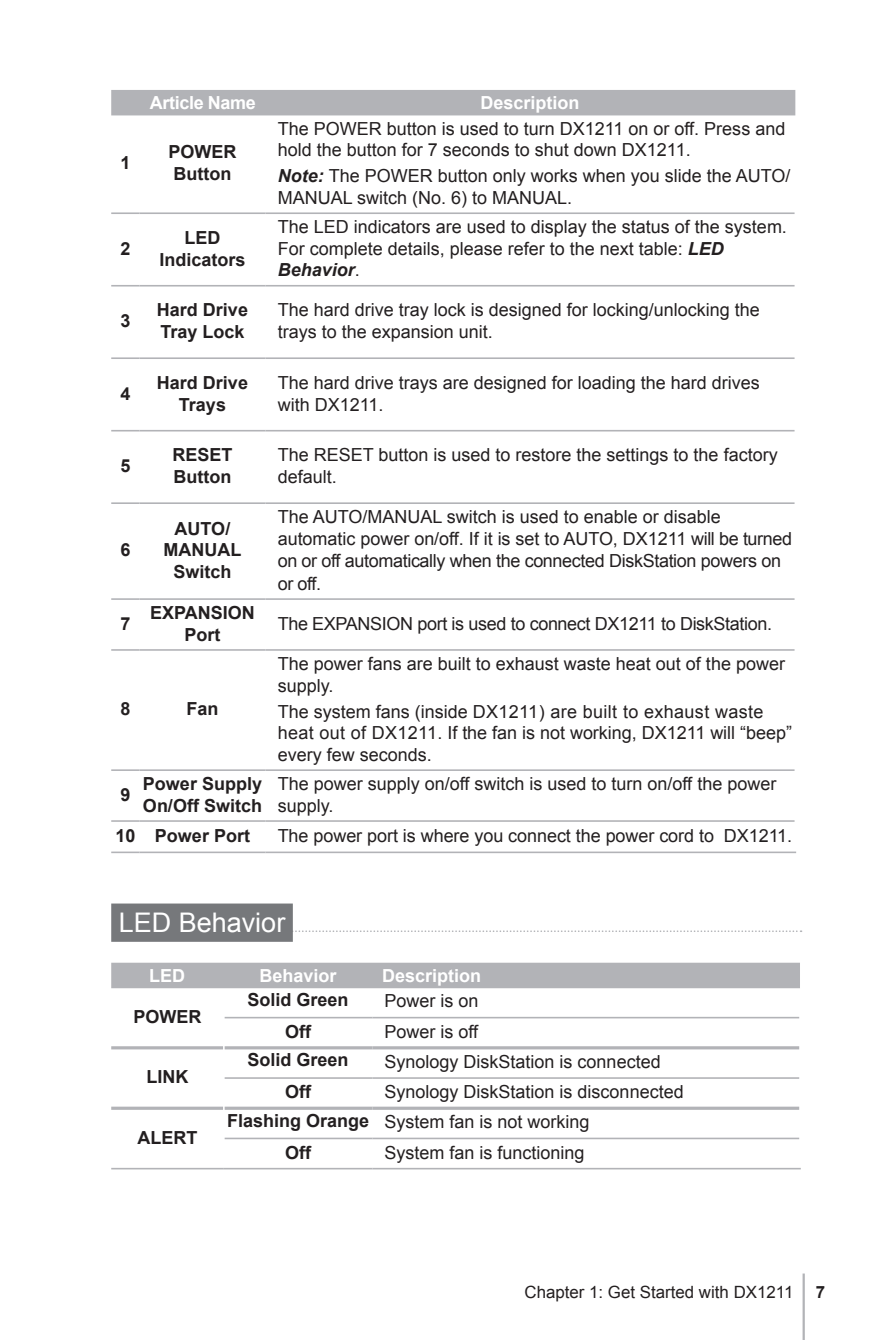
<style>
.page{position:relative;width:893px;height:1340px;background:#fff}
.page>*{position:absolute;margin:0;border:0;box-sizing:border-box;transform-origin:0 0}
.H1-sidebar{font:27px "Arial";color:#fff}
.xBody{font:18px/21.6px "Arial";color:#231f20}
.xBody-2{font:18px/22.3px "Arial";letter-spacing:-.02em;color:#231f20}
.xBodyCenterBold{font:700 18px/21.6px "Arial";color:#231f20}
.XHeadCenter{font:700 18px "Arial";color:#fff}
.XHeadCenter-2{font:700 18px "Arial";letter-spacing:-.02em;color:#fff}
.xHead{font:700 18px "Arial";color:#fff}
.FooterLeft{font:16.88px "Arial";color:#231f20}
.FooterLeft-2{font:700 16.88px "Arial";color:#231f20}
.s1{font-weight:700;font-style:italic}
</style>
<div class="page">
<hr style="left:802px;top:1273px;width:3px;height:66px;background:#b2b3b7">
<svg style="left:293px;top:930px;width:508px;height:2px"></svg>
<div style="left:111px;top:903px;width:182px;height:38px;background:#76787b"></div>
<div style="left:111px;top:90px;width:684px;height:25px;background:#b2b3b7"></div>
<hr style="left:266px;top:212px;width:528px;height:2px;background:#b2b3b7">
<hr style="left:266px;top:357px;width:528px;height:2px;background:#b2b3b7">
<hr style="left:266px;top:430px;width:528px;height:1px;background:#b2b3b7">
<hr style="left:266px;top:502px;width:528px;height:2px;background:#b2b3b7">
<hr style="left:266px;top:598px;width:528px;height:2px;background:#b2b3b7">
<hr style="left:266px;top:649px;width:528px;height:1px;background:#b2b3b7">
<hr style="left:111px;top:769px;width:28px;height:2px;background:#b2b3b7">
<hr style="left:139px;top:769px;width:127px;height:2px;background:#b2b3b7">
<hr style="left:266px;top:769px;width:528px;height:2px;background:#b2b3b7">
<svg style="left:111px;top:820px;width:28px;height:1px"></svg>
<hr style="left:111px;top:851px;width:28px;height:2px;background:#b2b3b7">
<hr style="left:139px;top:820px;width:127px;height:1px;background:#b2b3b7">
<hr style="left:266px;top:820px;width:528px;height:1px;background:#b2b3b7">
<hr style="left:139px;top:851px;width:127px;height:2px;background:#b2b3b7">
<hr style="left:266px;top:851px;width:530px;height:2px;background:#b2b3b7">
<hr style="left:111px;top:212px;width:28px;height:2px;background:#b2b3b7">
<hr style="left:139px;top:212px;width:127px;height:2px;background:#b2b3b7">
<svg style="left:111px;top:285px;width:28px;height:1px"></svg>
<hr style="left:139px;top:285px;width:127px;height:1px;background:#b2b3b7">
<hr style="left:111px;top:357px;width:28px;height:2px;background:#b2b3b7">
<hr style="left:139px;top:357px;width:127px;height:2px;background:#b2b3b7">
<svg style="left:111px;top:430px;width:28px;height:1px"></svg>
<hr style="left:139px;top:430px;width:127px;height:1px;background:#b2b3b7">
<hr style="left:111px;top:502px;width:28px;height:2px;background:#b2b3b7">
<hr style="left:139px;top:502px;width:127px;height:2px;background:#b2b3b7">
<hr style="left:111px;top:598px;width:28px;height:2px;background:#b2b3b7">
<hr style="left:139px;top:598px;width:127px;height:2px;background:#b2b3b7">
<svg style="left:111px;top:649px;width:28px;height:1px"></svg>
<hr style="left:139px;top:649px;width:127px;height:1px;background:#b2b3b7">
<hr style="left:266px;top:285px;width:528px;height:1px;background:#b2b3b7">
<div style="left:111px;top:962px;width:689px;height:26px;background:#b2b3b7"></div>
<hr style="left:372px;top:1167px;width:429px;height:2px;background:#b2b3b7">
<hr style="left:225px;top:1137px;width:147px;height:2px;background:#b2b3b7">
<hr style="left:372px;top:1137px;width:427px;height:2px;background:#b2b3b7">
<hr style="left:225px;top:1046px;width:147px;height:3px;background:#b2b3b7">
<hr style="left:372px;top:1046px;width:427px;height:3px;background:#b2b3b7">
<hr style="left:225px;top:1106px;width:147px;height:3px;background:#b2b3b7">
<hr style="left:372px;top:1106px;width:427px;height:3px;background:#b2b3b7">
<hr style="left:225px;top:1077px;width:147px;height:1px;background:#b2b3b7">
<hr style="left:372px;top:1077px;width:427px;height:1px;background:#b2b3b7">
<hr style="left:224px;top:1167px;width:148px;height:2px;background:#b2b3b7">
<hr style="left:111px;top:1046px;width:112px;height:3px;background:#b2b3b7">
<hr style="left:111px;top:1106px;width:112px;height:3px;background:#b2b3b7">
<hr style="left:225px;top:1016px;width:147px;height:2px;background:#b2b3b7">
<hr style="left:372px;top:1016px;width:427px;height:2px;background:#b2b3b7">
<hr style="left:111px;top:1167px;width:113px;height:2px;background:#b2b3b7">
<p class="XHeadCenter-2" style="left:150px;top:91px;width:108px">Article Name</p>
<p class="XHeadCenter" style="left:480px;top:91px;width:101px">Description</p>
<p class="xBodyCenterBold" style="left:120px;top:153px;width:12px">1</p>
<p class="xBodyCenterBold" style="left:168px;top:142px;width:70px">POWER<br>Button</p>
<p class="xBody" style="left:278px;top:118px;width:509px">The POWER button is used to turn DX1211 on or off. Press and hold the button for 7 seconds to shut down DX1211.</p>
<p class="xBody" style="left:278px;top:165px;width:514px"><span class="s1">Note:</span> The POWER button only works when you slide the AUTO/<br>MANUAL switch (No. 6) to MANUAL.</p>
<p class="xBodyCenterBold" style="left:120px;top:238px;width:12px">2</p>
<p class="xBodyCenterBold" style="left:159px;top:227px;width:88px;text-align:center">LED<br>Indicators</p>
<p class="xBody" style="left:278px;top:216px;width:511px">The LED indicators are used to display the status of the system.<br>For complete details, please refer to the next table: <span class="s1">LED<br>Behavior</span>.</p>
<p class="xBodyCenterBold" style="left:120px;top:311px;width:12px">3</p>
<p class="xBodyCenterBold" style="left:157px;top:300px;width:93px">Hard Drive<br>Tray Lock</p>
<p class="xBody" style="left:278px;top:299px;width:484px">The hard drive tray lock is designed for locking/unlocking the trays to the expansion unit.</p>
<p class="xBodyCenterBold" style="left:120px;top:383px;width:12px">4</p>
<p class="xBodyCenterBold" style="left:157px;top:372px;width:93px;text-align:center">Hard Drive<br>Trays</p>
<p class="xBody" style="left:278px;top:372px;width:484px">The hard drive trays are designed for loading the hard drives with DX1211.</p>
<p class="xBodyCenterBold" style="left:120px;top:455px;width:12px">5</p>
<p class="xBodyCenterBold" style="left:172px;top:445px;width:62px">RESET<br>Button</p>
<p class="xBody" style="left:278px;top:444px;width:501px">The RESET button is used to restore the settings to the factory default.</p>
<p class="xBodyCenterBold" style="left:120px;top:540px;width:12px">6</p>
<p class="xBodyCenterBold" style="left:164px;top:518px;width:79px;text-align:center">AUTO/<br>MANUAL<br>Switch</p>
<p class="xBody-2" style="left:278px;top:506px;width:516px">The AUTO/MANUAL switch is used to enable or disable automatic power on/off. If it is set to AUTO, DX1211 will be turned on or off automatically when the connected DiskStation powers on or off.</p>
<p class="xBodyCenterBold" style="left:120px;top:613px;width:12px">7</p>
<p class="xBodyCenterBold" style="left:150px;top:602px;width:106px;text-align:center">EXPANSION<br>Port</p>
<p class="xBody-2" style="left:278px;top:612px;width:496px">The EXPANSION port is used to connect DX1211 to DiskStation.</p>
<p class="xBodyCenterBold" style="left:120px;top:698px;width:12px">8</p>
<p class="xBodyCenterBold" style="left:186px;top:698px;width:34px">Fan</p>
<p class="xBody" style="left:278px;top:653px;width:509px">The power fans are built to exhaust waste heat out of the power supply.</p>
<p class="xBody" style="left:278px;top:700px;width:516px">The system fans (inside DX1211) are built to exhaust waste heat out of DX1211. If the fan is not working, DX1211 will “beep” every few seconds.</p>
<p class="xBodyCenterBold" style="left:120px;top:784px;width:12px">9</p>
<p class="xBodyCenterBold" style="left:143px;top:773px;width:121px">Power Supply<br>On/Off Switch</p>
<p class="xBody" style="left:278px;top:773px;width:500px">The power supply on/off switch is used to turn on/off the power supply.</p>
<p class="xBodyCenterBold" style="left:115px;top:825px;width:22px">10</p>
<p class="xBodyCenterBold" style="left:155px;top:825px;width:97px">Power Port</p>
<p class="xBody" style="left:278px;top:825px;width:516px">The power port is where you connect the power cord to DX1211.</p>
<p class="H1-sidebar" style="left:119px;top:905px;width:168px">LED Behavior</p>
<p class="XHeadCenter" style="left:149px;top:963px;width:37px">LED</p>
<p class="XHeadCenter" style="left:260px;top:963px;width:79px">Behavior</p>
<p class="xHead" style="left:382px;top:963px;width:101px">Description</p>
<p class="xBodyCenterBold" style="left:134px;top:1006px;width:70px">POWER</p>
<p class="xBodyCenterBold" style="left:248px;top:989px;width:103px">Solid Green</p>
<p class="xBody" style="left:385px;top:990px;width:96px">Power is on</p>
<p class="xBodyCenterBold" style="left:285px;top:1021px;width:27px">Off</p>
<p class="xBody" style="left:385px;top:1021px;width:95px">Power is off</p>
<p class="xBodyCenterBold" style="left:147px;top:1066px;width:43px">LINK</p>
<p class="xBodyCenterBold" style="left:138px;top:1127px;width:61px">ALERT</p>
<p class="xBodyCenterBold" style="left:248px;top:1049px;width:103px">Solid Green</p>
<p class="xBody" style="left:385px;top:1050px;width:278px">Synology DiskStation is connected</p>
<p class="xBodyCenterBold" style="left:285px;top:1081px;width:27px">Off</p>
<p class="xBody" style="left:385px;top:1081px;width:301px">Synology DiskStation is disconnected</p>
<p class="xBodyCenterBold" style="left:227px;top:1110px;width:144px">Flashing Orange</p>
<p class="xBody" style="left:385px;top:1111px;width:207px">System fan is not working</p>
<p class="xBodyCenterBold" style="left:285px;top:1142px;width:27px">Off</p>
<p class="xBody" style="left:385px;top:1141px;width:202px">System fan is functioning</p>
<p class="FooterLeft" style="left:524px;top:1281px;width:270px">Chapter 1: Get Started with DX1211</p>
<p class="FooterLeft-2" style="left:816px;top:1280px;width:11px">7</p>
</div>
